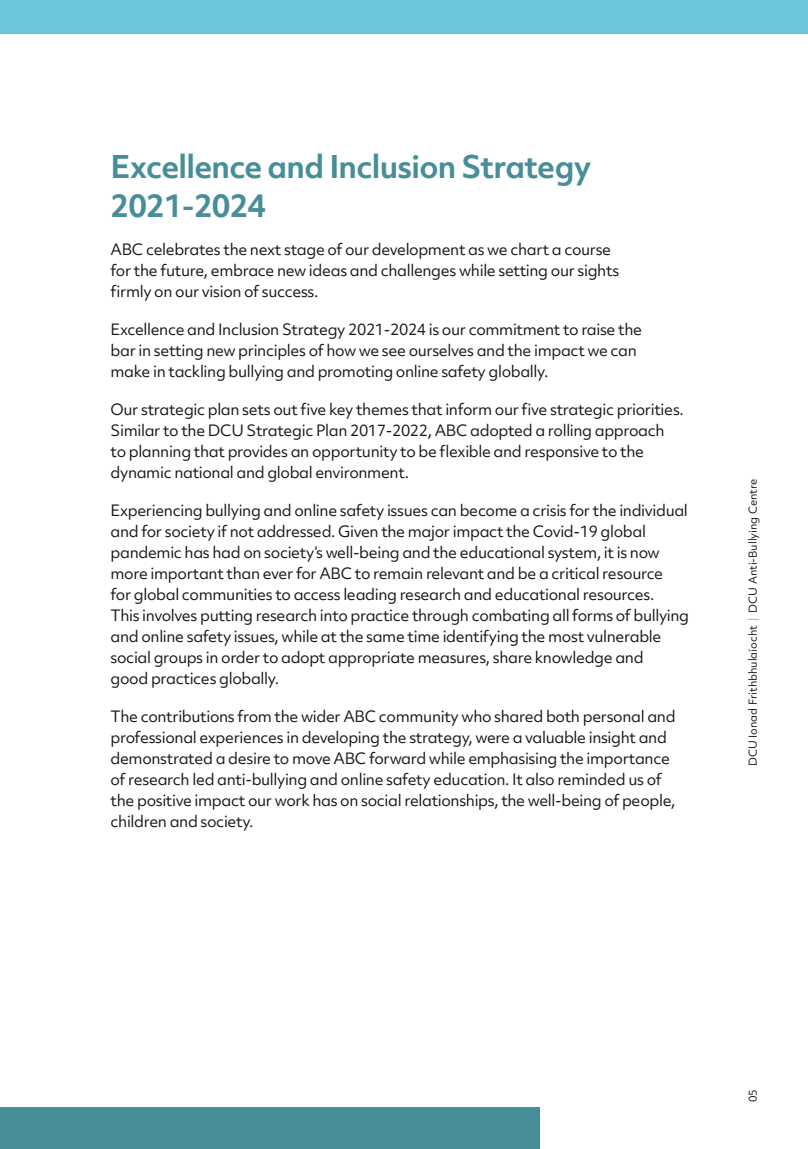
<style>
.page{position:relative;width:808px;height:1149px;background:#fff}
.page>*{position:absolute;margin:0;border:0;box-sizing:border-box;transform-origin:0 0}
.H1_Green{font:700 30px/39px "Objektiv Mk 2";letter-spacing:-.025em;color:#478e98}
.Body_0-0__4{font:15px/21px "Objektiv Mk 2";letter-spacing:-.025em;color:#1a171c}
.t1{font:10.5px "Objektiv Mk 2";color:#1a171c}
.s1{color:#6cc6db}
</style>
<div class="page">
<div style="left:0;top:0;width:808px;height:34px;background:#6cc6db"></div>
<div style="left:0;top:1106px;width:539px;height:42px;background:#478e98"></div>
<p class="H1_Green" style="left:111px;top:146px;width:482px">Excellence and Inclusion Strategy<br>2021-2024</p>
<p class="Body_0-0__4" style="left:111px;top:238px;width:510px">ABC celebrates the next stage of our development as we chart a course for the future, embrace new ideas and challenges while setting our sights firmly on our vision of success.</p>
<p class="Body_0-0__4" style="left:111px;top:318px;width:533px">Excellence and Inclusion Strategy 2021-2024 is our commitment to raise the bar in setting new principles of how we see ourselves and the impact we can make in tackling bullying and promoting online safety globally.</p>
<p class="Body_0-0__4" style="left:111px;top:398px;width:575px">Our strategic plan sets out five key themes that inform our five strategic priorities.<br>Similar to the DCU Strategic Plan 2017-2022, ABC adopted a rolling approach to planning that provides an opportunity to be flexible and responsive to the dynamic national and global environment.</p>
<p class="Body_0-0__4" style="left:111px;top:499px;width:580px">Experiencing bullying and online safety issues can become a crisis for the individual and for society if not addressed. Given the major impact the Covid-19 global pandemic has had on society’s well-being and the educational system, it is now more important than ever for ABC to remain relevant and be a critical resource<br>for global communities to access leading research and educational resources.<br>This involves putting research into practice through combating all forms of bullying and online safety issues, while at the same time identifying the most vulnerable social groups in order to adopt appropriate measures, share knowledge and<br>good practices globally.</p>
<p class="Body_0-0__4" style="left:111px;top:705px;width:566px">The contributions from the wider ABC community who shared both personal and professional experiences in developing the strategy, were a valuable insight and demonstrated a desire to move ABC forward while emphasising the importance of research led anti-bullying and online safety education. It also reminded us of the positive impact our work has on social relationships, the well-being of people, children and society.</p>
<p class="t1" style="left:746px;top:765px;width:289px;rotate:-90deg">DCU Ionad Frithbhulaíocht <span class="s1">|</span> DCU Anti-Bullying Centre</p>
<p class="t1" style="left:746px;top:1102px;width:15px;rotate:-90deg">05</p>
</div>
